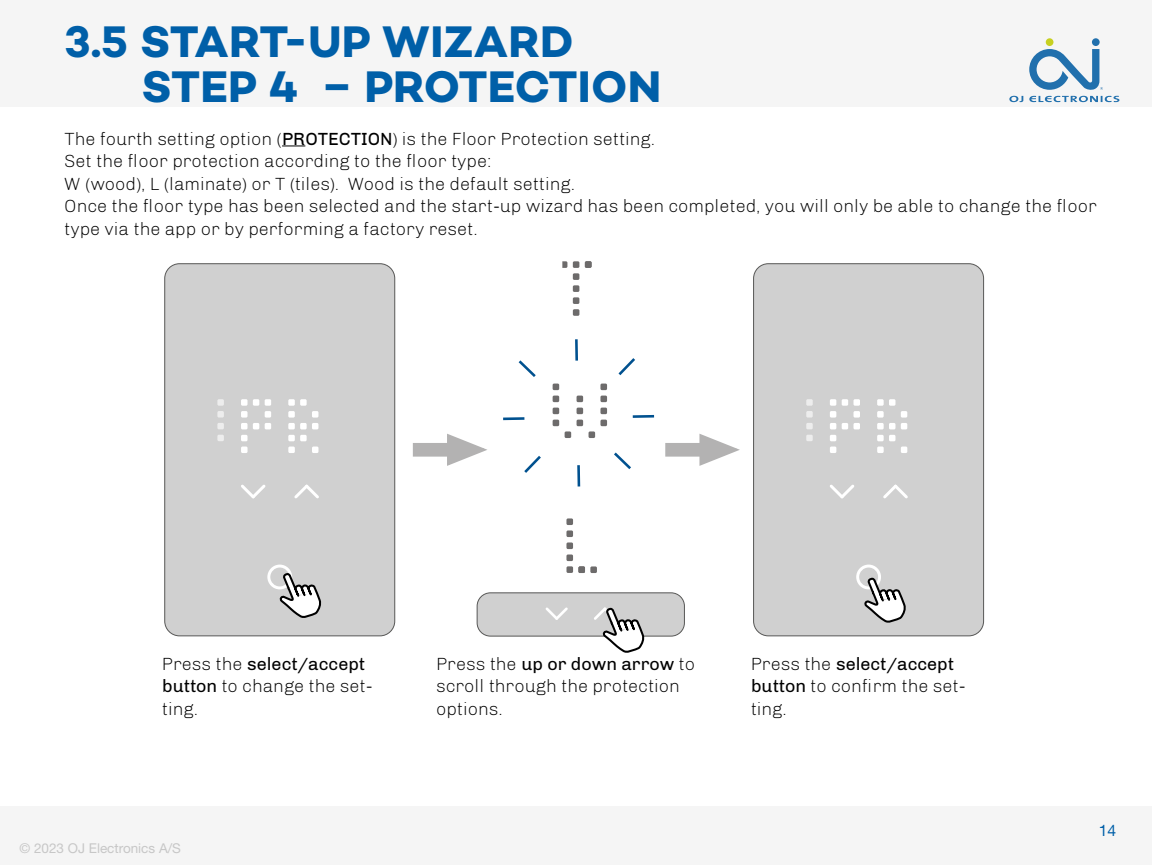
<style>
.page{position:relative;width:1152px;height:865px;background:#fff}
.page>*{position:absolute;margin:0;border:0;box-sizing:border-box;transform-origin:0 0}
.t1{font:700 45px/45px "Campton";letter-spacing:.005em;color:#005fa8}
.t2{font:300 18px/22.5px "Chivo";color:#000}
.t3{font:15.75px "Helvetica Neue LTW1 G";color:#005fa8}
.t4{font:13.5px "Helvetica Neue LTW1 G";color:#c7c7c7}
.s1{font-weight:400}
</style>
<div class="page">
<div style="left:0;top:806px;width:1152px;height:58px;background:#f5f5f5"></div>
<div style="left:0;top:0;width:1152px;height:107px;background:#f5f5f5"></div>
<div style="left:477px;top:592px;width:207px;height:44px;background:#d0d0d0;border-radius:13px"></div>
<div style="left:477px;top:592px;width:207px;height:44px;border:1px solid #575756;border-radius:13px"></div>
<svg style="left:545px;top:607px;width:23px;height:13px"></svg>
<div style="left:165px;top:263px;width:230px;height:372px;background:#d0d0d0;border-radius:15px"></div>
<div style="left:165px;top:263px;width:230px;height:372px;border:1px solid #575756;border-radius:15px"></div>
<div style="left:241px;top:446px;width:7px;height:7px;background:#fff"></div>
<div style="left:288px;top:446px;width:7px;height:7px;background:#fff"></div>
<div style="left:312px;top:446px;width:6px;height:7px;background:#fff"></div>
<div style="left:241px;top:434px;width:6px;height:7px;background:#fff"></div>
<div style="left:288px;top:434px;width:7px;height:7px;background:#fff"></div>
<div style="left:300px;top:434px;width:7px;height:7px;background:#fff"></div>
<svg style="left:241px;top:423px;width:6px;height:6px"></svg>
<div style="left:288px;top:423px;width:7px;height:6px;background:#fff"></div>
<div style="left:300px;top:423px;width:7px;height:6px;background:#fff"></div>
<svg style="left:265px;top:423px;width:6px;height:6px"></svg>
<svg style="left:253px;top:423px;width:6px;height:6px"></svg>
<svg style="left:312px;top:423px;width:6px;height:6px"></svg>
<svg style="left:241px;top:411px;width:6px;height:6px"></svg>
<div style="left:288px;top:411px;width:7px;height:6px;background:#fff"></div>
<svg style="left:265px;top:411px;width:6px;height:6px"></svg>
<svg style="left:312px;top:411px;width:6px;height:6px"></svg>
<svg style="left:241px;top:399px;width:6px;height:6px"></svg>
<div style="left:288px;top:399px;width:7px;height:6px;background:#fff"></div>
<div style="left:300px;top:399px;width:7px;height:6px;background:#fff"></div>
<svg style="left:265px;top:399px;width:6px;height:6px"></svg>
<svg style="left:253px;top:399px;width:6px;height:6px"></svg>
<div style="left:217px;top:399px;width:7px;height:6px;background:#ededed"></div>
<div style="left:217px;top:434px;width:7px;height:7px;background:#ededed"></div>
<div style="left:217px;top:422px;width:7px;height:7px;background:#ededed"></div>
<div style="left:217px;top:411px;width:7px;height:6px;background:#ededed"></div>
<svg style="left:241px;top:484px;width:25px;height:15px"></svg>
<svg style="left:294px;top:484px;width:25px;height:15px"></svg>
<div style="left:753px;top:263px;width:230px;height:372px;background:#d0d0d0;border-radius:15px"></div>
<div style="left:753px;top:263px;width:231px;height:372px;border:1px solid #575756;border-radius:15px"></div>
<div style="left:830px;top:446px;width:6px;height:7px;background:#fff"></div>
<div style="left:877px;top:446px;width:7px;height:7px;background:#fff"></div>
<div style="left:901px;top:446px;width:6px;height:7px;background:#fff"></div>
<div style="left:830px;top:434px;width:6px;height:7px;background:#fff"></div>
<div style="left:877px;top:434px;width:7px;height:7px;background:#fff"></div>
<div style="left:889px;top:434px;width:6px;height:7px;background:#fff"></div>
<svg style="left:830px;top:423px;width:6px;height:6px"></svg>
<div style="left:877px;top:423px;width:7px;height:6px;background:#fff"></div>
<svg style="left:889px;top:423px;width:6px;height:6px"></svg>
<div style="left:853px;top:423px;width:7px;height:6px;background:#fff"></div>
<svg style="left:842px;top:423px;width:6px;height:6px"></svg>
<svg style="left:901px;top:423px;width:6px;height:6px"></svg>
<svg style="left:830px;top:411px;width:6px;height:6px"></svg>
<div style="left:877px;top:411px;width:7px;height:6px;background:#fff"></div>
<div style="left:853px;top:411px;width:7px;height:6px;background:#fff"></div>
<svg style="left:901px;top:411px;width:6px;height:6px"></svg>
<svg style="left:830px;top:399px;width:6px;height:6px"></svg>
<div style="left:877px;top:399px;width:7px;height:6px;background:#fff"></div>
<svg style="left:889px;top:399px;width:6px;height:6px"></svg>
<div style="left:853px;top:399px;width:7px;height:6px;background:#fff"></div>
<svg style="left:842px;top:399px;width:6px;height:6px"></svg>
<div style="left:806px;top:399px;width:7px;height:6px;background:#ededed"></div>
<div style="left:806px;top:434px;width:7px;height:7px;background:#ededed"></div>
<div style="left:806px;top:422px;width:7px;height:7px;background:#ededed"></div>
<div style="left:806px;top:411px;width:7px;height:6px;background:#ededed"></div>
<svg style="left:830px;top:485px;width:24px;height:14px"></svg>
<svg style="left:883px;top:484px;width:25px;height:15px"></svg>
<svg style="left:282px;top:145px;width:23px;height:1px"></svg>
<div style="left:413px;top:443px;width:37px;height:13px;background:#b3b2b2"></div>
<svg style="left:446px;top:433px;width:41px;height:33px"></svg>
<div style="left:665px;top:443px;width:37px;height:13px;background:#b3b2b2"></div>
<svg style="left:698px;top:434px;width:42px;height:32px"></svg>
<svg style="left:267px;top:564px;width:55px;height:54px"></svg>
<svg style="left:856px;top:564px;width:50px;height:59px"></svg>
<svg style="left:591px;top:607px;width:54px;height:46px"></svg>
<svg style="left:503px;top:339px;width:151px;height:148px"></svg>
<div style="left:588px;top:431px;width:7px;height:7px;background:#6d6b6b"></div>
<div style="left:565px;top:431px;width:6px;height:7px;background:#6d6b6b"></div>
<div style="left:553px;top:419px;width:6px;height:7px;background:#6d6b6b"></div>
<div style="left:600px;top:419px;width:7px;height:7px;background:#6d6b6b"></div>
<div style="left:576px;top:419px;width:7px;height:7px;background:#6d6b6b"></div>
<div style="left:553px;top:407px;width:6px;height:7px;background:#6d6b6b"></div>
<div style="left:600px;top:407px;width:7px;height:7px;background:#6d6b6b"></div>
<div style="left:576px;top:407px;width:7px;height:7px;background:#6d6b6b"></div>
<div style="left:553px;top:395px;width:6px;height:7px;background:#6d6b6b"></div>
<div style="left:600px;top:395px;width:7px;height:7px;background:#6d6b6b"></div>
<div style="left:576px;top:395px;width:7px;height:7px;background:#6d6b6b"></div>
<div style="left:553px;top:383px;width:6px;height:7px;background:#6d6b6b"></div>
<div style="left:600px;top:383px;width:7px;height:7px;background:#6d6b6b"></div>
<div style="left:573px;top:309px;width:6px;height:7px;background:#6d6b6b"></div>
<div style="left:573px;top:297px;width:6px;height:7px;background:#6d6b6b"></div>
<div style="left:573px;top:285px;width:6px;height:7px;background:#6d6b6b"></div>
<div style="left:573px;top:273px;width:6px;height:7px;background:#6d6b6b"></div>
<svg style="left:562px;top:261px;width:5px;height:7px"></svg>
<div style="left:573px;top:261px;width:6px;height:7px;background:#6d6b6b"></div>
<div style="left:585px;top:261px;width:7px;height:7px;background:#6d6b6b"></div>
<div style="left:566px;top:566px;width:7px;height:6px;background:#6d6b6b"></div>
<div style="left:566px;top:554px;width:7px;height:7px;background:#6d6b6b"></div>
<div style="left:566px;top:542px;width:7px;height:7px;background:#6d6b6b"></div>
<div style="left:566px;top:530px;width:7px;height:7px;background:#6d6b6b"></div>
<div style="left:566px;top:518px;width:7px;height:7px;background:#6d6b6b"></div>
<div style="left:578px;top:566px;width:7px;height:7px;background:#6d6b6b"></div>
<div style="left:590px;top:566px;width:7px;height:7px;background:#6d6b6b"></div>
<h1 class="t1" style="left:141px;top:18px;width:522px;text-indent:-77px">3.5 START-UP WIZARD<br>STEP 4 – PROTECTION</h1>
<p class="t2" style="left:65px;top:127px;width:1034px">The fourth setting option (<span class="s1">PROTECTION</span>) is the Floor Protection setting.<br>Set the floor protection according to the floor type:<br>W (wood), L (laminate) or T (tiles). Wood is the default setting.<br>Once the floor type has been selected and the start-up wizard has been completed, you will only be able to change the floor type via the app or by performing a factory reset.</p>
<p class="t2" style="left:162px;top:652px;width:212px">Press the <span class="s1">select/accept button</span> to change the set&shy;ting.</p>
<p class="t2" style="left:436px;top:652px;width:261px">Press the <span class="s1">up or down arrow</span> to scroll through the protection options.</p>
<p class="t2" style="left:751px;top:652px;width:216px">Press the <span class="s1">select/accept button</span> to confirm the set&shy;ting.</p>
<p class="t4" style="left:19px;top:839px;width:163px">© 2023 OJ Electronics A/S</p>
<p class="t3" style="left:1099px;top:820px;width:19px">14</p>
</div>
